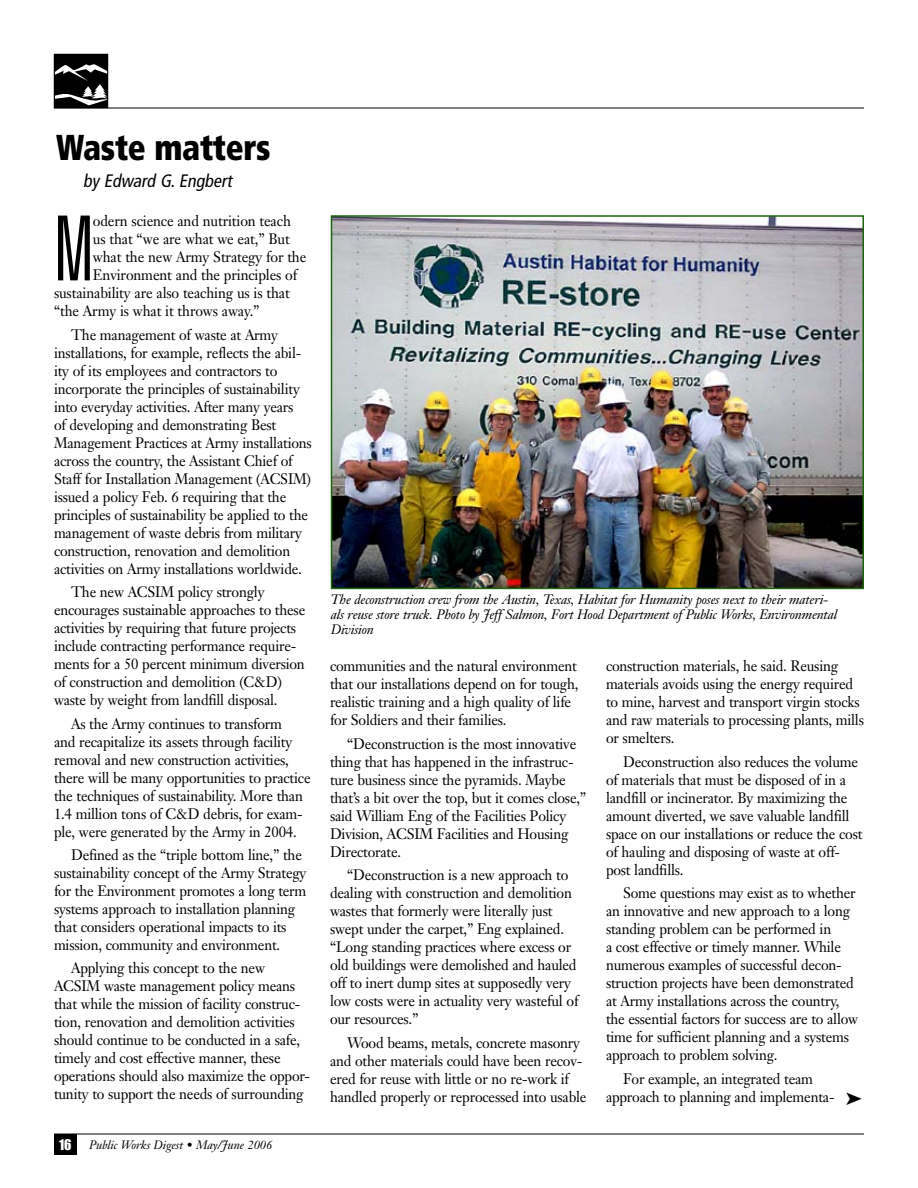
<style>
.page{position:relative;width:918px;height:1188px;background:#fff}
.page>*{position:absolute;margin:0;border:0;box-sizing:border-box;transform-origin:0 0}
.t1{font:300 ultra-condensed 89.85px "Univers";color:#000}
.t2{font:900 condensed 36px "Frutiger";letter-spacing:-.01em;color:#000;scale:.9 1}
.t3{font:italic condensed 18px "Frutiger";color:#000}
.t4{font:15px/18px "Janson Text";letter-spacing:-.015em;color:#000;scale:.95 1}
.t5{font:italic 13.5px/15px "Janson Text";letter-spacing:-.015em;color:#000}
.t6{font:13.5px "Impact";color:#fff}
.t7{font:italic 12px "Janson Text";letter-spacing:-.005em;color:#000}
</style>
<div class="page">
<hr style="left:54px;top:108px;width:810px;height:1px;background:#000">
<hr style="left:54px;top:1134px;width:810px;height:1px;background:#000">
<div style="left:54px;top:1134px;width:22px;height:20px;background:#000"></div>
<div style="left:54px;top:54px;width:54px;height:54px;background:#000"></div>
<svg style="left:56px;top:64px;width:50px;height:41px"></svg>
<img style="left:334px;top:218px;width:527px;height:368px">
<div style="left:331px;top:215px;width:533px;height:374px;border:2px solid #1c630a"></div>
<h2 class="t2" style="left:56px;top:125px;width:240px">Waste matters</h2>
<p class="t3" style="left:83px;top:170px;width:154px">by Edward G.Engbert</p>
<h1 class="t1" style="left:54px;top:202px;width:41px">M</h1>
<p class="t4" style="left:93px;top:212px;width:210px">odern science and nutrition teach</p>
<p class="t4" style="left:93px;top:230px;width:209px">us that “we are what we eat,” But</p>
<p class="t4" style="left:93px;top:248px;width:226px">what the new Army Strategy for the</p>
<p class="t4" style="left:93px;top:266px;width:217px">Environment and the principles of</p>
<p class="t4" style="left:54px;top:284px;width:250px">sustainability are also teaching us is that</p>
<p class="t4" style="left:54px;top:302px;width:218px">“the Army is what it throws away.”</p>
<p class="t4" style="left:54px;top:325px;width:273px;text-indent:17px">The management of waste at Army installations, for example, reflects the abil&shy;ity of its employees and contractors to incorporate the principles of sustainability into everyday activities. After many years<br>of developing and demonstrating Best Management Practices at Army installations across the country, the Assistant Chief of Staff for Installation Management (ACSIM) issued a policy Feb. 6 requiring that the principles of sustainability be applied to the management of waste debris from military construction, renovation and demolition activities on Army installations worldwide.</p>
<p class="t4" style="left:54px;top:583px;width:266px;text-indent:17px">The new ACSIM policy strongly encourages sustainable approaches to these activities by requiring that future projects include contracting performance require&shy;ments for a 50 percent minimum diversion of construction and demolition (C&amp;D) waste by weight from landfill disposal.</p>
<p class="t4" style="left:54px;top:714px;width:272px;text-indent:17px">As the Army continues to transform<br>and recapitalize its assets through facility removal and new construction activities, there will be many opportunities to practice the techniques of sustainability. More than 1.4 million tons of C&amp;D debris, for exam&shy;ple, were generated by the Army in 2004.</p>
<p class="t4" style="left:54px;top:846px;width:267px;text-indent:17px">Defined as the “triple bottom line,” the sustainability concept of the Army Strategy for the Environment promotes a long term systems approach to installation planning that considers operational impacts to its mission, community and environment.</p>
<p class="t4" style="left:54px;top:959px;width:271px;text-indent:17px">Applying this concept to the new ACSIM waste management policy means that while the mission of facility construc&shy;tion, renovation and demolition activities should continue to be conducted in a safe, timely and cost effective manner, these operations should also maximize the oppor&shy;tunity to support the needs of surrounding</p>
<p class="t6" style="left:59px;top:1136px;width:13px">16</p>
<p class="t7" style="left:89px;top:1137px;width:185px">Public Works Digest • May/June 2006</p>
<p class="t5" style="left:331px;top:592px;width:508px">The deconstruction crew from the Austin, Texas, Habitat for Humanity poses next to their materi&shy;als reuse store truck. Photo by Jeff Salmon, Fort Hood Department of Public Works, Environmental<br>Division</p>
<p class="t4" style="left:330px;top:657px;width:263px">communities and the natural environment that our installations depend on for tough, realistic training and a high quality of life for Soldiers and their families.</p>
<p class="t4" style="left:330px;top:734px;width:271px;text-indent:17px">“Deconstruction is the most innovative thing that has happened in the infrastruc&shy;ture business since the pyramids. Maybe that’s a bit over the top, but it comes close,” said William Eng of the Facilities Policy Division, ACSIM Facilities and Housing Directorate.</p>
<p class="t4" style="left:330px;top:866px;width:263px;text-indent:17px">“Deconstruction is a new approach to dealing with construction and demolition wastes that formerly were literally just swept under the carpet,” Eng explained. “Long standing practices where excess or old buildings were demolished and hauled off to inert dump sites at supposedly very low costs were in actuality very wasteful of our resources.”</p>
<p class="t4" style="left:330px;top:1033px;width:271px;text-indent:17px">Wood beams, metals, concrete masonry and other materials could have been recov&shy;ered for reuse with little or no re-work if handled properly or reprocessed into usable</p>
<p class="t4" style="left:606px;top:657px;width:273px">construction materials, he said. Reusing materials avoids using the energy required to mine, harvest and transport virgin stocks and raw materials to processing plants, mills or smelters.</p>
<p class="t4" style="left:606px;top:752px;width:271px;text-indent:17px">Deconstruction also reduces the volume of materials that must be disposed of in a landfill or incinerator. By maximizing the amount diverted, we save valuable landfill space on our installations or reduce the cost of hauling and disposing of waste at off&shy;post landfills.</p>
<p class="t4" style="left:606px;top:884px;width:267px;text-indent:17px">Some questions may exist as to whether an innovative and new approach to a long standing problem can be performed in<br>a cost effective or timely manner. While numerous examples of successful decon&shy;struction projects have been demonstrated at Army installations across the country, the essential factors for success are to allow time for sufficient planning and a systems approach to problem solving.</p>
<p class="t4" style="left:606px;top:1069px;width:242px;text-align:center">For example, an integrated team approach to planning and implementa-</p>
</div>
